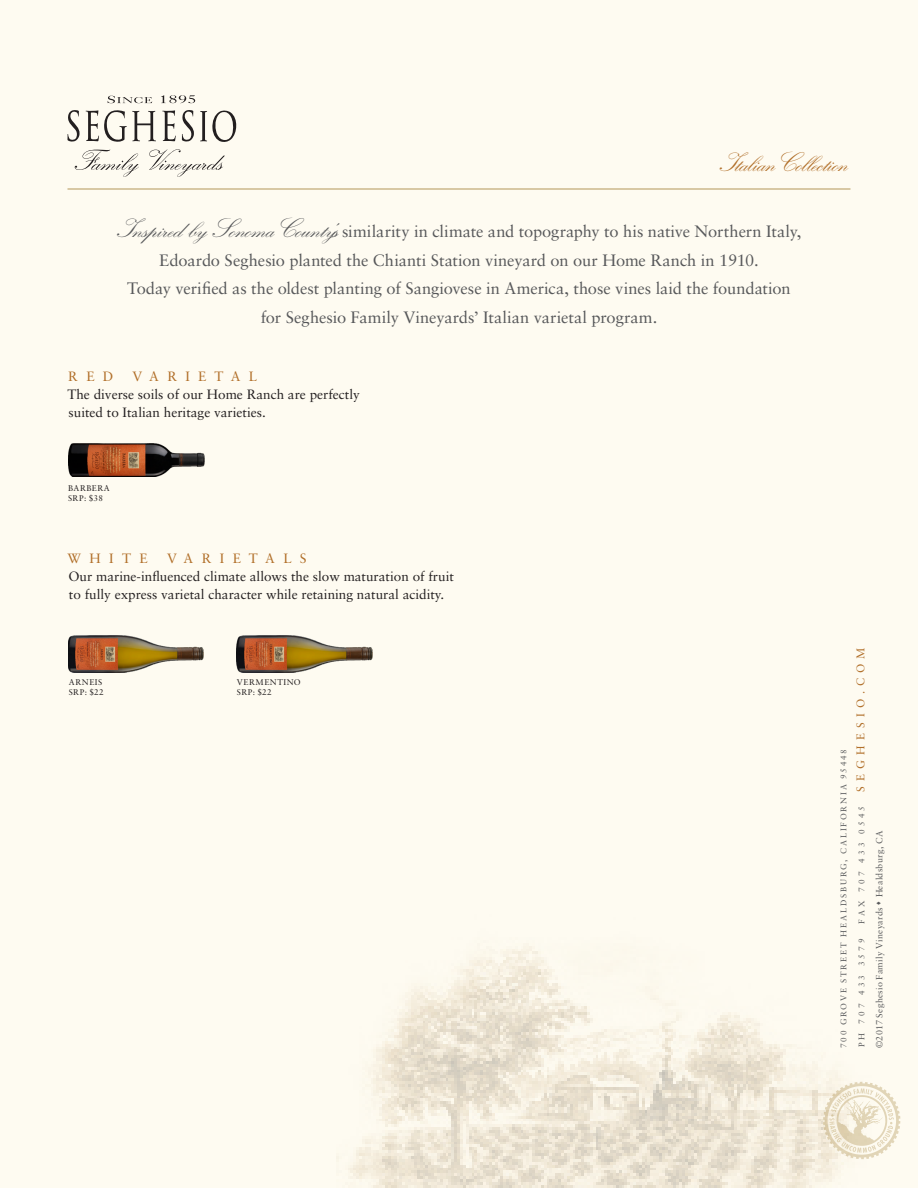
<style>
.page{position:relative;width:918px;height:1188px;background:#fefbf1}
.page>*{position:absolute;margin:0;border:0;box-sizing:border-box;transform-origin:0 0}
.t1{font:700 27px "Kuenstler Script LT Std 2";letter-spacing:-.005em;color:#b16f29}
.Intro_Body{font:16.5px/28.5px "Sabon LT Std";color:#57585a;text-align:center}
.Style_Body{font:13.5px/18px "Sabon LT Std";color:#231f20}
.t2{font:13.5px "Sabon LT Std";letter-spacing:.62em;color:#b16f29}
.t3{font:11.25px "Sabon LT Std";letter-spacing:.46em;color:#b16f29}
.t4{font:9px "Sabon LT Std";letter-spacing:.035em;color:#57585a}
.t5{font:8.25px/18px "Sabon LT Std";letter-spacing:.24em;color:#57585a}
.Pricing{font:8.25px "Sabon LT Std";letter-spacing:.065em;color:#231f20}
.t6{font:8.25px "Sabon LT Std";letter-spacing:.395em;color:#57585a}
.s1{font-family:"Kuenstler Script LT Std 2";font-weight:700;font-size:27px}
</style>
<div class="page">
<img style="left:348px;top:946px;width:515px;height:242px">
<hr style="left:67px;top:189px;width:783px;height:1px;background:#b39758">
<svg style="left:823px;top:1082px;width:77px;height:77px"></svg>
<img style="left:68px;top:443px;width:136px;height:33px">
<svg style="left:75px;top:150px;width:64px;height:27px"></svg>
<svg style="left:149px;top:149px;width:76px;height:28px"></svg>
<svg style="left:108px;top:96px;width:44px;height:7px"></svg>
<svg style="left:161px;top:95px;width:34px;height:8px"></svg>
<svg style="left:67px;top:110px;width:13px;height:32px"></svg>
<svg style="left:162px;top:110px;width:14px;height:31px"></svg>
<svg style="left:86px;top:110px;width:70px;height:32px"></svg>
<svg style="left:200px;top:110px;width:37px;height:32px"></svg>
<svg style="left:182px;top:110px;width:12px;height:32px"></svg>
<img style="left:68px;top:635px;width:136px;height:37px">
<img style="left:236px;top:636px;width:136px;height:36px">
<p class="t1" style="left:719px;top:148px;width:129px">Italian Collection</p>
<p class="Intro_Body" style="left:117px;top:217px;width:686px"><span class="s1">Inspired by Sonoma County’s</span> similarity in climate and topography to his native Northern Italy, Edoardo Seghesio planted the Chianti Station vineyard on our Home Ranch in 1910.<br>Today verified as the oldest planting of Sangiovese in America, those vines laid the foundation for Seghesio Family Vineyards’ Italian varietal program.</p>
<p class="t2" style="left:68px;top:368px;width:47px">RED</p>
<p class="t2" style="left:133px;top:368px;width:126px">VARIETAL</p>
<p class="Style_Body" style="left:67px;top:385px;width:294px">The diverse soils of our Home Ranch are perfectly suited to Italian heritage varieties.</p>
<p class="Pricing" style="left:68px;top:483px;width:43px">BARBERA</p>
<p class="Pricing" style="left:68px;top:493px;width:36px">SRP: $38</p>
<p class="t2" style="left:68px;top:550px;width:82px">WHITE</p>
<p class="t2" style="left:167px;top:550px;width:141px">VARIETALS</p>
<p class="Style_Body" style="left:68px;top:567px;width:387px">Our marine-influenced climate allows the slow maturation of fruit to fully express varietal character while retaining natural acidity.</p>
<p class="Pricing" style="left:69px;top:677px;width:35px">ARNEIS</p>
<p class="Pricing" style="left:69px;top:687px;width:36px">SRP: $22</p>
<p class="Pricing" style="left:237px;top:677px;width:65px">VERMENTINO</p>
<p class="Pricing" style="left:237px;top:687px;width:36px">SRP: $22</p>
<p class="t3" style="left:854px;top:792px;width:146px;rotate:-90deg">SEGHESIO.COM</p>
<p class="t5" style="left:835px;top:1048px;width:300px;rotate:-90deg">700 GROVE STREET HEALDSBURG, CALIFORNIA 95448<br>PH 707 433 3579</p>
<p class="t6" style="left:857px;top:924px;width:120px;rotate:-90deg">FAX 707 433 0545</p>
<p class="t4" style="left:874px;top:1048px;width:219px;rotate:-90deg">©2017 Seghesio Family Vineyards ♦ Healdsburg, CA</p>
</div>
